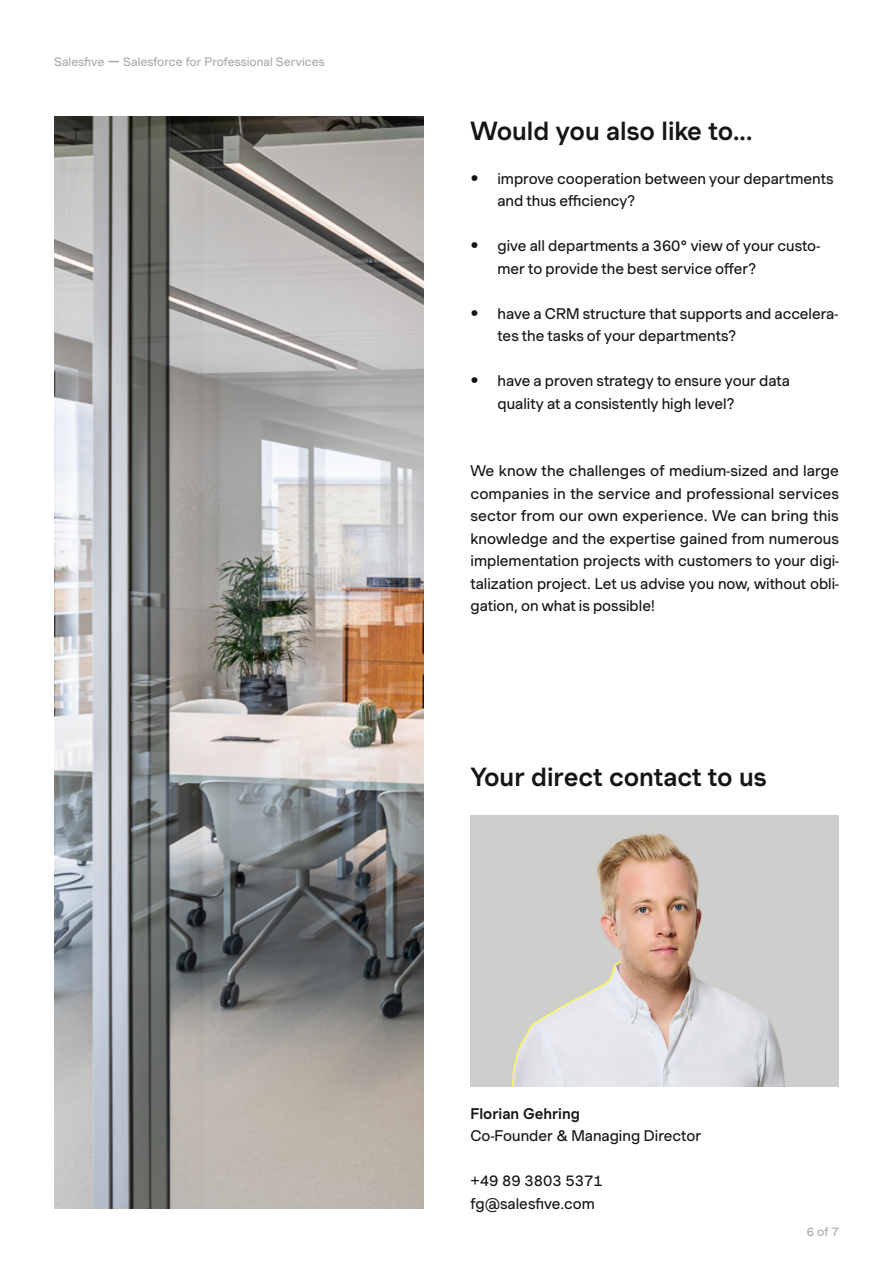
<style>
.page{position:relative;width:893px;height:1263px;background:#fff}
.page>*{position:absolute;margin:0;border:0;box-sizing:border-box;transform-origin:0 0}
.t1{font:500 25.5px "Muoto";color:#151515}
.t2{font:15px/22.5px "Muoto";color:#141414}
.t3{font:500 15px "Muoto";color:#141414}
.t4{font:12px "Muoto";color:#a8a9ad}
.s1{font-size:16.5px}
</style>
<div class="page">
<img style="left:470px;top:815px;width:369px;height:271px">
<img style="left:54px;top:117px;width:369px;height:1092px">
<p class="t4" style="left:54px;top:52px;width:52px">Salesfive</p>
<p class="t4" style="left:123px;top:52px;width:203px">Salesforce for Professional Services</p>
<p class="t1" style="left:470px;top:112px;width:283px">Would you also like to...</p>
<p class="t2" style="left:497px;top:167px;width:338px;text-indent:-27px"><span class="s1">•</span> improve cooperation between your departments and thus efficiency?</p>
<p class="t2" style="left:497px;top:234px;width:324px;text-indent:-27px"><span class="s1">•</span> give all departments a 360° view of your custo&shy;mer to provide the best service offer?</p>
<p class="t2" style="left:497px;top:302px;width:342px;text-indent:-27px"><span class="s1">•</span> have a CRM structure that supports and accelera&shy;tes the tasks of your departments?</p>
<p class="t2" style="left:497px;top:369px;width:294px;text-indent:-27px"><span class="s1">•</span> have a proven strategy to ensure your data quality at a consistently high level?</p>
<p class="t2" style="left:470px;top:459px;width:370px;text-align:justify">We know the challenges of medium-sized and large companies in the service and professional services sector from our own experience. We can bring this knowledge and the expertise gained from numerous implementation projects with customers to your digi&shy;talization project. Let us advise you now, without obli&shy;gation, on what is possible!</p>
<p class="t1" style="left:470px;top:758px;width:298px">Your direct contact to us</p>
<p class="t3" style="left:470px;top:1102px;width:111px">Florian Gehring</p>
<p class="t2" style="left:470px;top:1124px;width:232px">Co-Founder &amp; Managing Director</p>
<p class="t2" style="left:470px;top:1169px;width:134px">+49 89 3803 5371</p>
<p class="t2" style="left:470px;top:1192px;width:126px">fg@salesfive.com</p>
<p class="t4" style="left:807px;top:1223px;width:34px">6 of 7</p>
</div>
